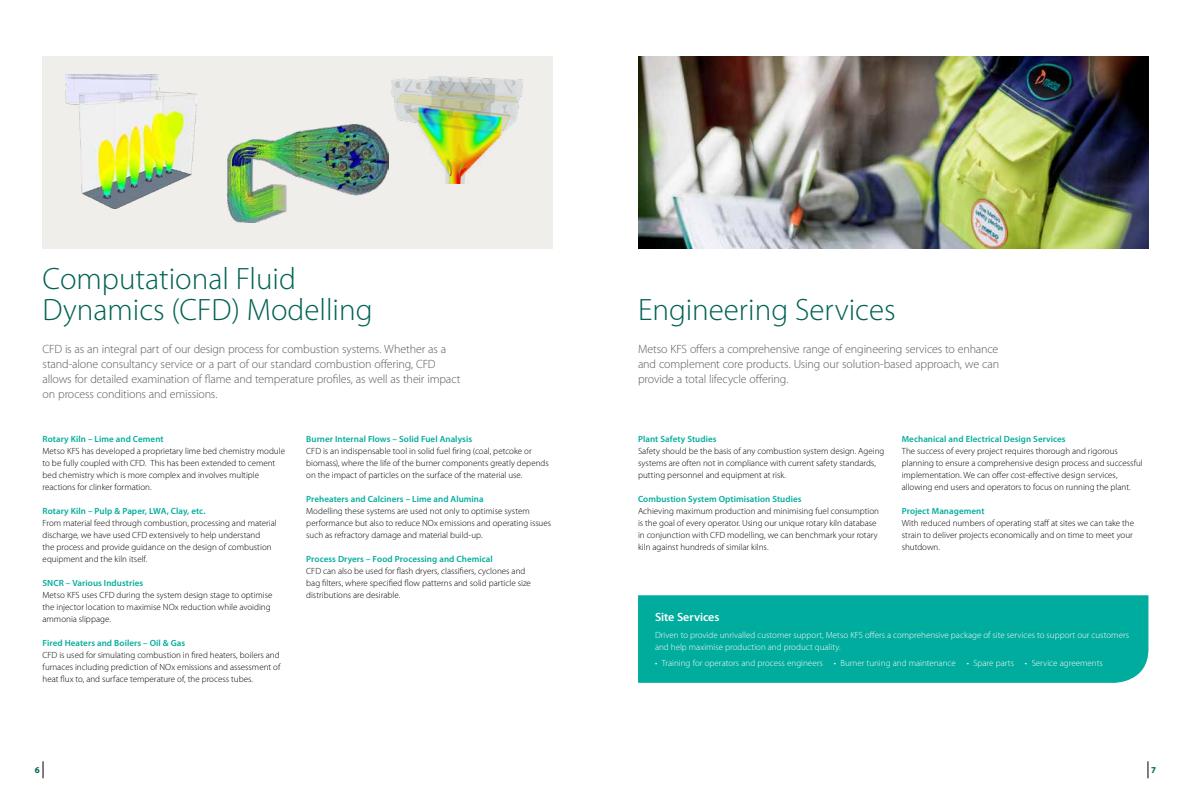
<style>
.page{position:relative;width:1191px;height:794px;background:#fff}
.page>*{position:absolute;margin:0;border:0;box-sizing:border-box;transform-origin:0 0}
.t1{font:300 31px/31px "Myriad Pro";color:#006253}
.t2{font:300 12px/15px "Myriad Pro";letter-spacing:-.01em;color:#58595b}
.t3{font:600 12px "Myriad Pro";letter-spacing:-.005em;color:#fff}
.t4{font:300 9px/12px "Myriad Pro";color:#000}
.t5{font:600 9px "Myriad Pro";letter-spacing:.005em;color:#00ac9d}
.t6{font:300 9px/12px "Myriad Pro";color:#fff}
.t7{font:700 9px "Myriad Pro";color:#006253}
</style>
<div class="page">
<svg style="left:43px;top:761px;width:1px;height:17px"></svg>
<svg style="left:1147px;top:761px;width:1px;height:17px"></svg>
<img style="left:638px;top:57px;width:510px;height:192px">
<div style="left:638px;top:595px;width:510px;height:88px;background:#00ac9d"></div>
<div style="left:43px;top:57px;width:510px;height:192px;background:#efeeeb"></div>
<img style="left:228px;top:125px;width:161px;height:98px">
<img style="left:391px;top:76px;width:132px;height:107px">
<img style="left:66px;top:75px;width:130px;height:133px">
<h1 class="t1" style="left:43px;top:264px;width:331px">Computational Fluid<br>Dynamics (CFD) Modelling</h1>
<p class="t2" style="left:43px;top:341px;width:419px">CFD is as an integral part of our design process for combustion systems. Whether as a stand-alone consultancy service or a part of our standard combustion offering, CFD allows for detailed examination of flame and temperature profiles, as well as their impact on process conditions and emissions.</p>
<p class="t5" style="left:43px;top:433px;width:123px">Rotary Kiln – Lime and Cement</p>
<p class="t4" style="left:43px;top:445px;width:244px">Metso KFS has developed a proprietary lime bed chemistry module to be fully coupled with CFD. This has been extended to cement bed chemistry which is more complex and involves multiple reactions for clinker formation.</p>
<p class="t5" style="left:43px;top:505px;width:165px">Rotary Kiln – Pulp &amp; Paper, LWA, Clay, etc.</p>
<p class="t4" style="left:43px;top:517px;width:236px">From material feed through combustion, processing and material discharge, we have used CFD extensively to help understand<br>the process and provide guidance on the design of combustion equipment and the kiln itself.</p>
<p class="t5" style="left:43px;top:577px;width:102px">SNCR – Various Industries</p>
<p class="t4" style="left:43px;top:589px;width:231px">Metso KFS uses CFD during the system design stage to optimise the injector location to maximise NOx reduction while avoiding ammonia slippage.</p>
<p class="t5" style="left:43px;top:637px;width:144px">Fired Heaters and Boilers – Oil &amp; Gas</p>
<p class="t4" style="left:43px;top:649px;width:239px;text-align:justify">CFD is used for simulating combustion in fired heaters, boilers and furnaces including prediction of NOx emissions and assessment of heat flux to, and surface temperature of, the process tubes.</p>
<p class="t5" style="left:306px;top:433px;width:167px">Burner Internal Flows – Solid Fuel Analysis</p>
<p class="t4" style="left:306px;top:445px;width:244px">CFD is an indispensable tool in solid fuel firing (coal, petcoke or biomass), where the life of the burner components greatly depends on the impact of particles on the surface of the material use.</p>
<p class="t5" style="left:306px;top:493px;width:179px">Preheaters and Calciners – Lime and Alumina</p>
<p class="t4" style="left:306px;top:505px;width:246px">Modelling these systems are used not only to optimise system performance but also to reduce NOx emissions and operating issues such as refractory damage and material build-up.</p>
<p class="t5" style="left:306px;top:553px;width:188px">Process Dryers – Food Processing and Chemical</p>
<p class="t4" style="left:306px;top:565px;width:226px">CFD can also be used for flash dryers, classifiers, cyclones and bag filters, where specified flow patterns and solid particle size distributions are desirable.</p>
<h1 class="t1" style="left:638px;top:295px;width:259px">Engineering Services</h1>
<h2 class="t2" style="left:638px;top:341px;width:362px;text-align:justify">Metso KFS offers a comprehensive range of engineering services to enhance and complement core products. Using our solution-based approach, we can provide a total lifecycle offering.</h2>
<p class="t5" style="left:638px;top:433px;width:80px">Plant Safety Studies</p>
<p class="t4" style="left:638px;top:445px;width:248px">Safety should be the basis of any combustion system design. Ageing systems are often not in compliance with current safety standards, putting personnel and equipment at risk.</p>
<p class="t5" style="left:638px;top:493px;width:165px">Combustion System Optimisation Studies</p>
<p class="t4" style="left:638px;top:505px;width:242px">Achieving maximum production and minimising fuel consumption is the goal of every operator. Using our unique rotary kiln database in conjunction with CFD modelling, we can benchmark your rotary kiln against hundreds of similar kilns.</p>
<p class="t5" style="left:901px;top:433px;width:165px">Mechanical and Electrical Design Services</p>
<p class="t4" style="left:901px;top:445px;width:243px">The success of every project requires thorough and rigorous planning to ensure a comprehensive design process and successful implementation. We can offer cost-effective design services, allowing end users and operators to focus on running the plant.</p>
<p class="t5" style="left:901px;top:505px;width:84px">Project Management</p>
<p class="t4" style="left:901px;top:517px;width:234px">With reduced numbers of operating staff at sites we can take the strain to deliver projects economically and on time to meet your shutdown.</p>
<h2 class="t3" style="left:655px;top:609px;width:66px">Site Services</h2>
<p class="t6" style="left:655px;top:629px;width:475px">Driven to provide unrivalled customer support, Metso KFS offers a comprehensive package of site services to support our customers and help maximise production and product quality.</p>
<p class="t6" style="left:655px;top:657px;width:449px">• Training for operators and process engineers • Burner tuning and maintenance • Spare parts • Service agreements</p>
<p class="t7" style="left:35px;top:765px;width:6px">6</p>
<p class="t7" style="left:1151px;top:765px;width:6px">7</p>
</div>
